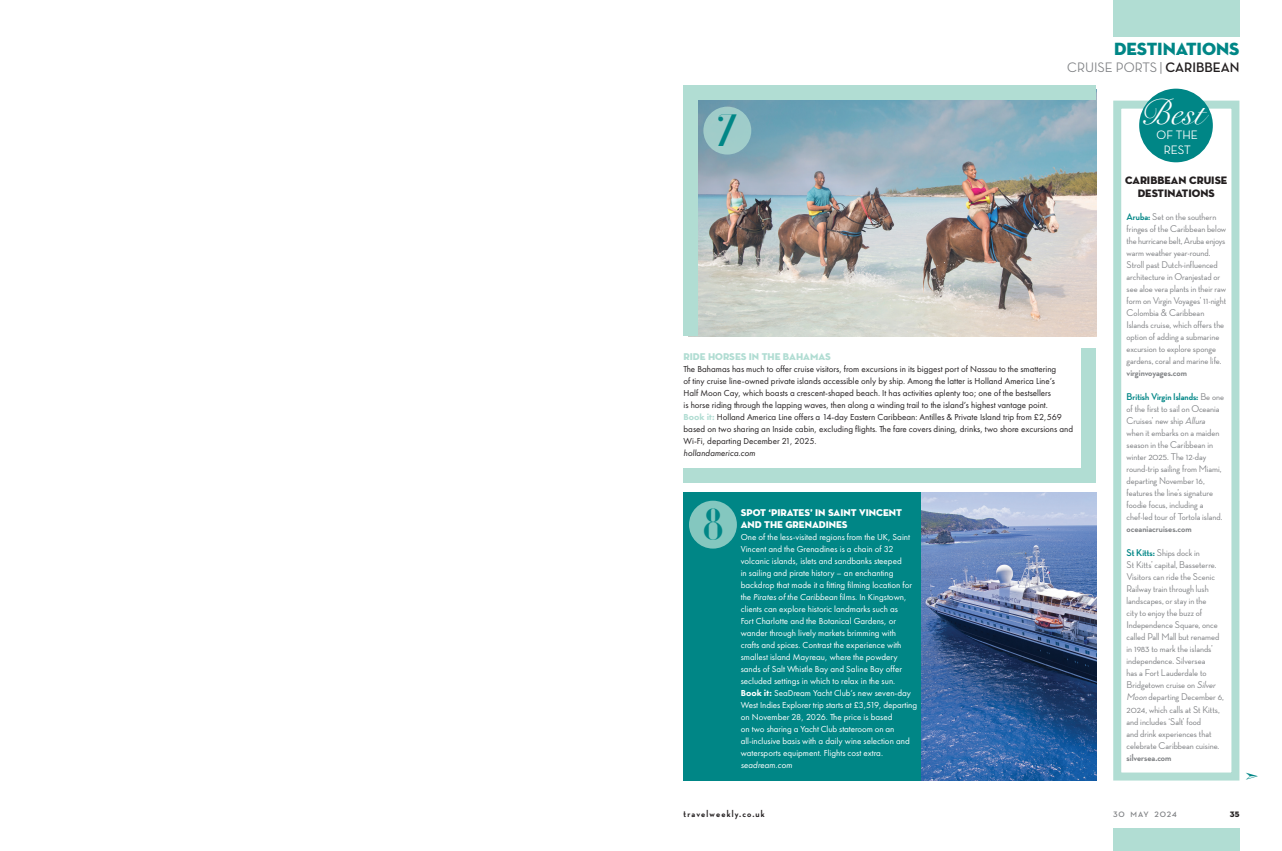
<style>
.page{position:relative;width:1282px;height:851px;background:#fff}
.page>*{position:absolute;margin:0;border:0;box-sizing:border-box;transform-origin:0 0}
.t1{font:700 43px "Vanity";color:#008686}
.t2{font:35.4px "Snell Roundhand";color:#fff}
.t3{font:18px "Neutra Disp Titling";letter-spacing:-.005em;color:#008686}
.t4{font:500 14px "Neutra Disp";color:#808285}
.t5{font:500 12.5px/15px "Neutra Disp";color:#fff;text-align:center}
.t6{font:11px/13.2px "Neutra Disp Titling";color:#231f20;text-align:center}
.t7{font:500 10px/12px "Neutra Disp";color:#808285}
.t8{font:700 10px "Neutra Disp";color:#808285}
.t9{font:10px/12px "Neutra Disp Titling";color:#fff}
.t10{font:10px "Neutra Disp Titling";color:#b1ddd3}
.t11{font:700 10px "Neutra Disp";letter-spacing:.12em;color:#231f20}
.t12{font:9px/12px "Futura New";color:#fff}
.t13{font:9px/12px "Futura New";color:#231f20}
.t14{font:italic 9px "Futura New";color:#231f20}
.t15{font:italic 9px "Futura New";color:#fff}
.t16{font:700 8px "Neutra Disp";letter-spacing:.11em;color:#808285}
.t17{font:8px "Neutra Disp Titling";color:#231f20}
.s1{font-weight:700;color:#231f20}
.s2{font-weight:800;color:#b1ddd3}
.s3{font-style:italic}
.s4{font-weight:800}
.s5{font-weight:700;color:#008686}
</style>
<div class="page">
<div style="left:1113px;top:828px;width:126px;height:22px;background:#b1ddd3"></div>
<div style="left:1113px;top:0;width:126px;height:36px;background:#b1ddd3"></div>
<div style="left:683px;top:492px;width:238px;height:288px;background:#008686"></div>
<img style="left:921px;top:492px;width:175px;height:288px">
<img style="left:698px;top:99px;width:398px;height:237px">
<div style="left:689px;top:500px;width:47px;height:48px;background:#84c7bf;border-radius:50%"></div>
<div style="left:683px;top:89px;width:15px;height:247px;background:#b1ddd3"></div>
<div style="left:683px;top:85px;width:413px;height:14px;background:#b1ddd3"></div>
<div style="left:703px;top:107px;width:48px;height:47px;background:#9fccc9;border-radius:50%"></div>
<div style="left:683px;top:468px;width:413px;height:14px;background:#b1ddd3"></div>
<div style="left:1081px;top:348px;width:15px;height:120px;background:#b1ddd3"></div>
<div style="left:1113px;top:101px;width:126px;height:679px;background:#fff;border:8px solid #b1ddd3"></div>
<div style="left:1139px;top:89px;width:73px;height:73px;background:#008686;border-radius:50%"></div>
<h3 class="t3" style="left:1114px;top:38px;width:127px">DESTINATIONS</h3>
<h3 class="t4" style="left:1067px;top:60px;width:174px">CRUISE PORTS | <span class="s1">CARIBBEAN</span></h3>
<h1 class="t1" style="left:717px;top:108px;width:22px">7</h1>
<p class="t10" style="left:683px;top:350px;width:149px">RIDE HORSES IN THE BAHAMAS</p>
<p class="t13" style="left:683px;top:363px;width:391px">The Bahamas has much to offer cruise visitors, from excursions in its biggest port of Nassau to the smattering<br>of tiny cruise line-owned private islands accessible only by ship. Among the latter is Holland America Line’s<br>Half Moon Cay, which boasts a crescent-shaped beach. It has activities aplenty too; one of the bestsellers<br>is horse riding through the lapping waves, then along a winding trail to the island’s highest vantage point.<br><span class="s2">Book it:</span> Holland America Line offers a 14-day Eastern Caribbean: Antilles &amp; Private Island trip from £2,569 based on two sharing an Inside cabin, excluding flights. The fare covers dining, drinks, two shore excursions and Wi-Fi, departing December 21, 2025.</p>
<p class="t14" style="left:683px;top:448px;width:73px">hollandamerica.com</p>
<h1 class="t1" style="left:702px;top:502px;width:22px">8</h1>
<p class="t9" style="left:740px;top:507px;width:163px">SPOT ‘PIRATES’ IN SAINT VINCENT<br>AND THE GRENADINES</p>
<p class="t12" style="left:740px;top:531px;width:178px">One of the less-visited regions from the UK, Saint Vincent and the Grenadines is a chain of 32 volcanic islands, islets and sandbanks steeped<br>in sailing and pirate history – an enchanting backdrop that made it a fitting filming location for the <span class="s3">Pirates of the Caribbean</span> films. In Kingstown, clients can explore historic landmarks such as<br>Fort Charlotte and the Botanical Gardens, or wander through lively markets brimming with<br>crafts and spices. Contrast the experience with smallest island Mayreau, where the powdery sands of Salt Whistle Bay and Saline Bay offer secluded settings in which to relax in the sun.<br><span class="s4">Book it:</span> SeaDream Yacht Club’s new seven‑day West Indies Explorer trip starts at £3,519, departing on November 28, 2026. The price is based<br>on two sharing a Yacht Club stateroom on an all-inclusive basis with a daily wine selection and watersports equipment. Flights cost extra.</p>
<p class="t15" style="left:740px;top:760px;width:53px">seadream.com</p>
<h2 class="t2" style="left:1139px;top:84px;width:66px">Best</h2>
<p class="t5" style="left:1156px;top:128px;width:43px">OF THE<br>REST</p>
<p class="t6" style="left:1124px;top:173px;width:104px">CARIBBEAN CRUISE<br>DESTINATIONS</p>
<p class="t7" style="left:1126px;top:211px;width:101px"><span class="s5">Aruba:</span> Set on the southern fringes of the Caribbean below the hurricane belt, Aruba enjoys warm weather year-round.<br>Stroll past Dutch-influenced architecture in Oranjestad or see aloe vera plants in their raw form on Virgin Voyages’ 11-night<br>Colombia &amp; Caribbean<br>Islands cruise, which offers the option of adding a submarine excursion to explore sponge gardens, coral and marine life.</p>
<p class="t8" style="left:1126px;top:367px;width:62px">virginvoyages.com</p>
<p class="t7" style="left:1126px;top:391px;width:99px"><span class="s5">British Virgin Islands:</span> Be one of the first to sail on Oceania<br>Cruises’ new ship <span class="s3">Allura </span>when it embarks on a maiden season in the Caribbean in winter 2025. The 12-day round-trip sailing from Miami, departing November 16, features the line’s signature foodie focus, including a chef-led tour of Tortola island.</p>
<p class="t8" style="left:1126px;top:523px;width:67px">oceaniacruises.com</p>
<p class="t7" style="left:1126px;top:547px;width:99px"><span class="s5">St Kitts:</span> Ships dock in<br>St Kitts’ capital, Basseterre.<br>Visitors can ride the Scenic<br>Railway train through lush landscapes, or stay in the<br>city to enjoy the buzz of<br>Independence Square, once called Pall Mall but renamed in 1983 to mark the islands’ independence. Silversea<br>has a Fort Lauderdale to<br>Bridgetown cruise on <span class="s3">Silver<br>Moon</span> departing December 6,<br>2024, which calls at St Kitts, and includes ‘Salt’ food<br>and drink experiences that celebrate Caribbean cuisine.</p>
<p class="t8" style="left:1126px;top:751px;width:46px">silversea.com</p>
<p class="t11" style="left:683px;top:807px;width:83px">travelweekly.co.uk</p>
<p class="t16" style="left:1113px;top:809px;width:65px">30 MAY 2024</p>
<p class="t17" style="left:1229px;top:808px;width:11px">35</p>
</div>
